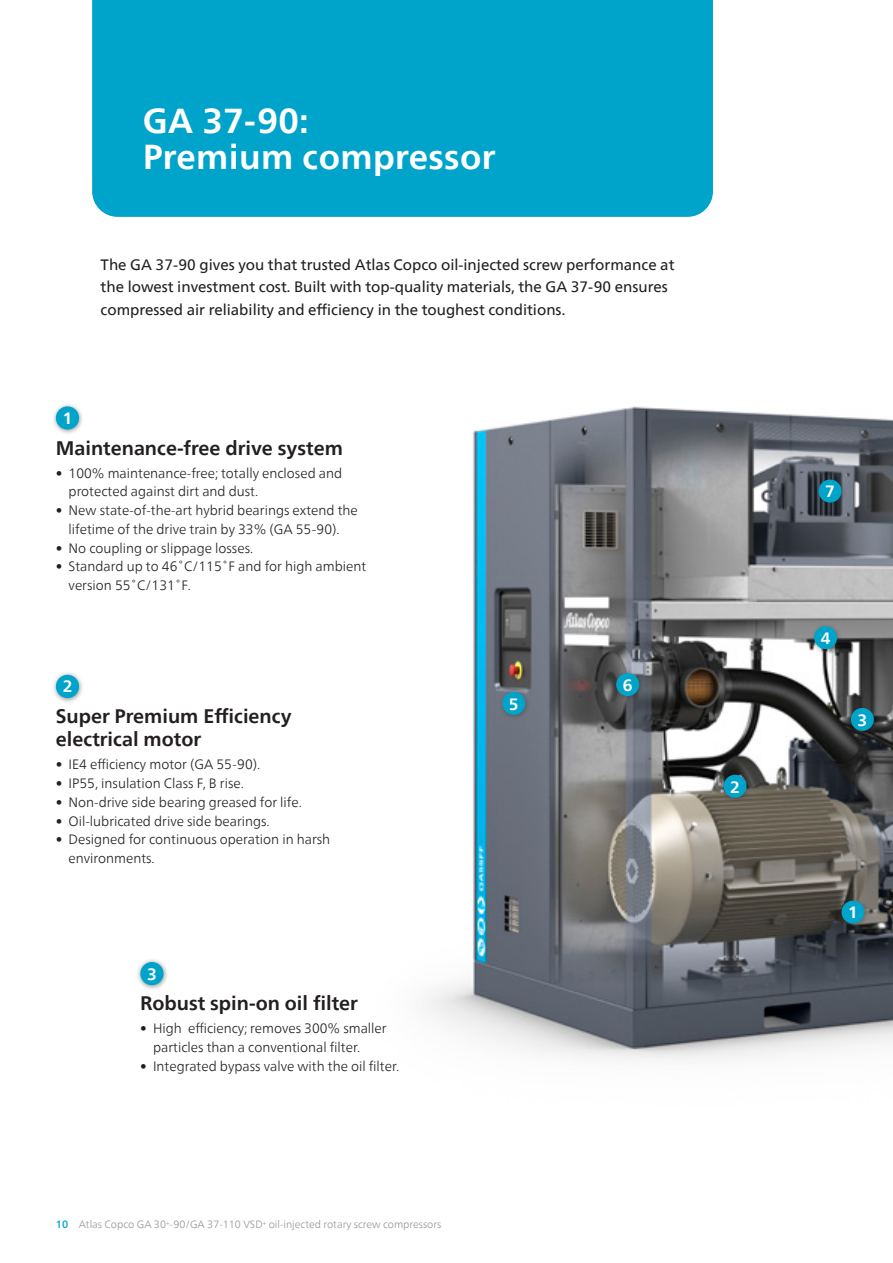
<style>
.page{position:relative;width:893px;height:1263px;background:#fff}
.page>*{position:absolute;margin:0;border:0;box-sizing:border-box;transform-origin:0 0}
.t1{font:700 34.5px/36px "Neue Frutiger World";letter-spacing:.01em;color:#fff}
.t2{font:700 19.5px/23.4px "Neue Frutiger World";color:#231f20}
.t3{font:700 16.35px "Neue Frutiger World";color:#fff}
.t4{font:15px/22.5px "Neue Frutiger World";color:#231f20}
.t5{font:300 13.5px/18.8px "Neue Frutiger World";color:#231f20}
.t6{font:300 10.5px "Neue Frutiger World";color:#939598}
.s1{font-weight:500;color:#00a4ca}
</style>
<div class="page">
<img style="left:426px;top:406px;width:467px;height:653px">
<div style="left:837px;top:897px;width:33px;height:32px;background:#231f20;opacity:.33"></div>
<div style="left:841px;top:901px;width:23px;height:22px;background:#00a4ca;border-radius:50%"></div>
<div style="left:719px;top:771px;width:33px;height:32px;background:#231f20;opacity:.33"></div>
<div style="left:724px;top:775px;width:23px;height:23px;background:#00a4ca;border-radius:50%"></div>
<div style="left:814px;top:476px;width:33px;height:32px;background:#231f20;opacity:.33"></div>
<div style="left:819px;top:480px;width:22px;height:22px;background:#00a4ca;border-radius:50%"></div>
<div style="left:847px;top:704px;width:32px;height:33px;background:#231f20;opacity:.33"></div>
<div style="left:851px;top:708px;width:23px;height:23px;background:#00a4ca;border-radius:50%"></div>
<div style="left:498px;top:688px;width:33px;height:33px;background:#231f20;opacity:.33"></div>
<div style="left:502px;top:692px;width:23px;height:23px;background:#00a4ca;border-radius:50%"></div>
<div style="left:612px;top:669px;width:32px;height:33px;background:#231f20;opacity:.33"></div>
<div style="left:616px;top:673px;width:23px;height:23px;background:#00a4ca;border-radius:50%"></div>
<div style="left:810px;top:622px;width:32px;height:33px;background:#231f20;opacity:.33"></div>
<div style="left:814px;top:626px;width:23px;height:23px;background:#00a4ca;border-radius:50%"></div>
<div style="left:92px;top:0;width:621px;height:217px;background:#00a4ca"></div>
<div style="left:52px;top:402px;width:32px;height:33px;background:#231f20;opacity:.5"></div>
<div style="left:56px;top:406px;width:23px;height:24px;background:#00a4ca;border-radius:50%"></div>
<div style="left:52px;top:671px;width:32px;height:32px;background:#231f20;opacity:.5"></div>
<div style="left:56px;top:675px;width:23px;height:23px;background:#00a4ca;border-radius:50%"></div>
<div style="left:136px;top:958px;width:32px;height:32px;background:#231f20;opacity:.5"></div>
<div style="left:140px;top:962px;width:24px;height:23px;background:#00a4ca;border-radius:50%"></div>
<h1 class="t1" style="left:143px;top:102px;width:354px">GA 37-90:<br>Premium compressor</h1>
<p class="t4" style="left:101px;top:253px;width:575px">The GA 37-90 gives you that trusted Atlas Copco oil-injected screw performance at the lowest investment cost. Built with top-quality materials, the GA 37-90 ensures compressed air reliability and efficiency in the toughest conditions.</p>
<p class="t3" style="left:63px;top:404px;width:11px">1</p>
<h2 class="t2" style="left:56px;top:436px;width:289px">Maintenance-free drive system</h2>
<p class="t5" style="left:69px;top:463px;width:275px;text-indent:-13px">• 100% maintenance-free; totally enclosed and protected against dirt and dust.</p>
<p class="t5" style="left:56px;top:501px;width:303px;text-align:center">• New state-of-the-art hybrid bearings extend the lifetime of the drive train by 33% (GA 55-90).</p>
<p class="t5" style="left:56px;top:538px;width:199px">• No coupling or slippage losses.</p>
<p class="t5" style="left:69px;top:557px;width:299px;text-indent:-13px">• Standard up to 46˚C/115˚F and for high ambient version 55˚C/131˚F.</p>
<p class="t3" style="left:63px;top:672px;width:11px">2</p>
<h2 class="t2" style="left:56px;top:704px;width:237px">Super Premium Efficiency electrical motor</h2>
<p class="t5" style="left:56px;top:755px;width:206px">• IE4 efficiency motor (GA 55-90).</p>
<p class="t5" style="left:56px;top:774px;width:190px">• IP55, insulation Class F, B rise.</p>
<p class="t5" style="left:56px;top:793px;width:247px">• Non-drive side bearing greased for life.</p>
<p class="t5" style="left:56px;top:812px;width:215px">• Oil-lubricated drive side bearings.</p>
<p class="t5" style="left:69px;top:830px;width:263px;text-indent:-13px">• Designed for continuous operation in harsh environments.</p>
<p class="t3" style="left:147px;top:959px;width:11px">3</p>
<h2 class="t2" style="left:140px;top:991px;width:219px">Robust spin-on oil filter</h2>
<p class="t5" style="left:153px;top:1019px;width:235px;text-indent:-13px">• High efficiency; removes 300% smaller particles than a conventional filter.</p>
<p class="t5" style="left:140px;top:1057px;width:261px">• Integrated bypass valve with the oil filter.</p>
<p class="t3" style="left:509px;top:690px;width:11px">5</p>
<p class="t3" style="left:623px;top:671px;width:11px">6</p>
<p class="t3" style="left:730px;top:772px;width:11px">2</p>
<p class="t6" style="left:56px;top:1216px;width:387px"><span class="s1">10</span> Atlas Copco GA 30<sup>+</sup>-90/GA 37-110 VSD<sup>+</sup> oil-injected rotary screw compressors</p>
<p class="t3" style="left:825px;top:477px;width:11px">7</p>
<p class="t3" style="left:821px;top:624px;width:11px">4</p>
<p class="t3" style="left:857px;top:706px;width:11px">3</p>
<p class="t3" style="left:848px;top:898px;width:11px">1</p>
</div>
